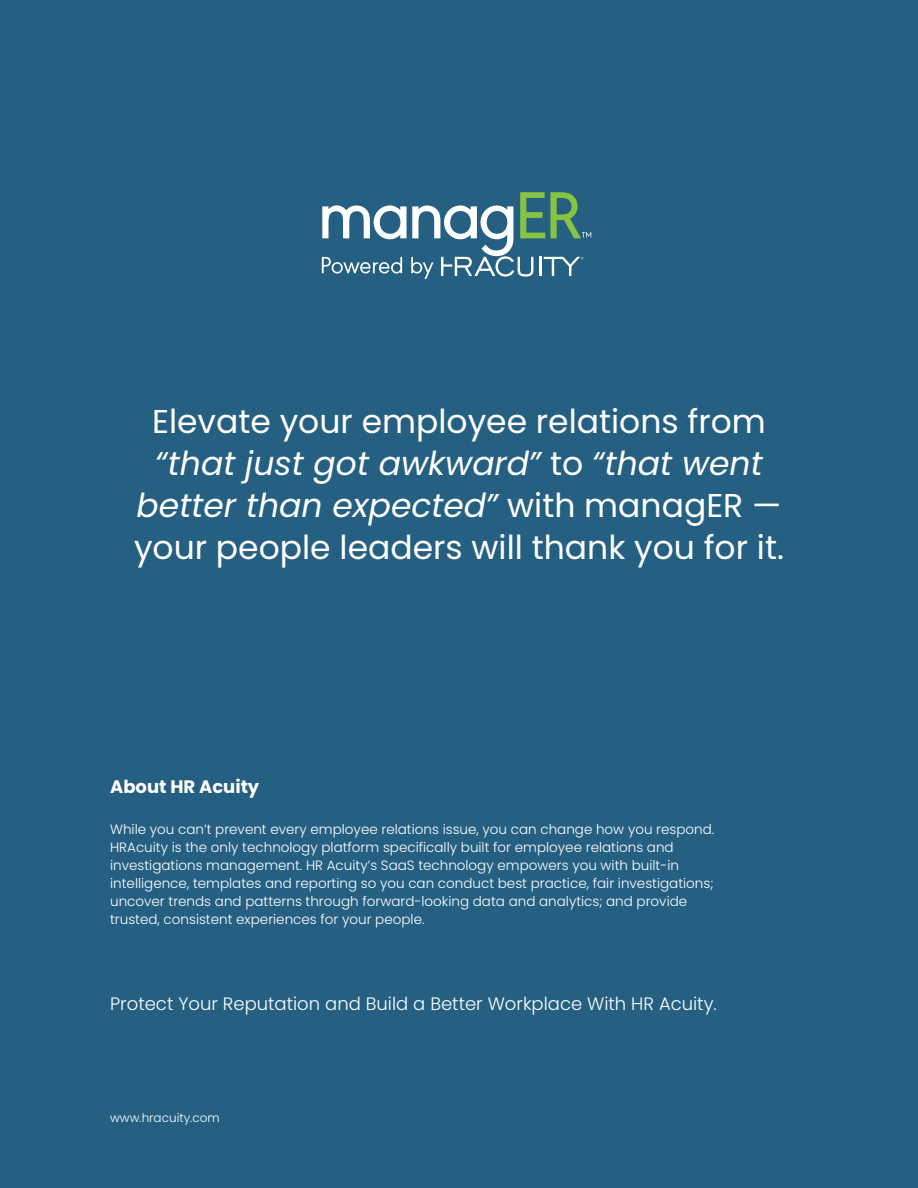
<style>
.page{position:relative;width:918px;height:1188px;background:#256082}
.page>*{position:absolute;margin:0;border:0;box-sizing:border-box;transform-origin:0 0}
.t1{font:33px/42px "Poppins";color:#fff;text-align:center}
.Intro{font:300 18px "Poppins";color:#fff}
.t2{font:700 18px "Poppins";color:#fff}
.t3{font:300 13.5px/18px "Poppins";color:#fff}
.t4{font:300 12px "Poppins";color:#fff}
.s1{font-style:italic}
</style>
<div class="page">
<svg style="left:322px;top:192px;width:269px;height:87px"></svg>
<p class="t1" style="left:134px;top:401px;width:651px">Elevate your employee relations from <span class="s1">“that just got awkward”</span> to <span class="s1">“that went better than expected”</span> with managER — your people leaders will thank you for it.</p>
<p class="t2" style="left:110px;top:776px;width:151px">About HR Acuity</p>
<p class="t3" style="left:110px;top:821px;width:606px">While you can’t prevent every employee relations issue, you can change how you respond.<br>HRAcuity is the only technology platform specifically built for employee relations and investigations management. HR Acuity’s SaaS technology empowers you with built-in intelligence, templates and reporting so you can conduct best practice, fair investigations; uncover trends and patterns through forward-looking data and analytics; and provide trusted, consistent experiences for your people.</p>
<p class="Intro" style="left:110px;top:994px;width:608px">Protect Your Reputation and Build a Better Workplace With HR Acuity.</p>
<p class="t4" style="left:110px;top:1111px;width:111px">www.hracuity.com</p>
</div>
